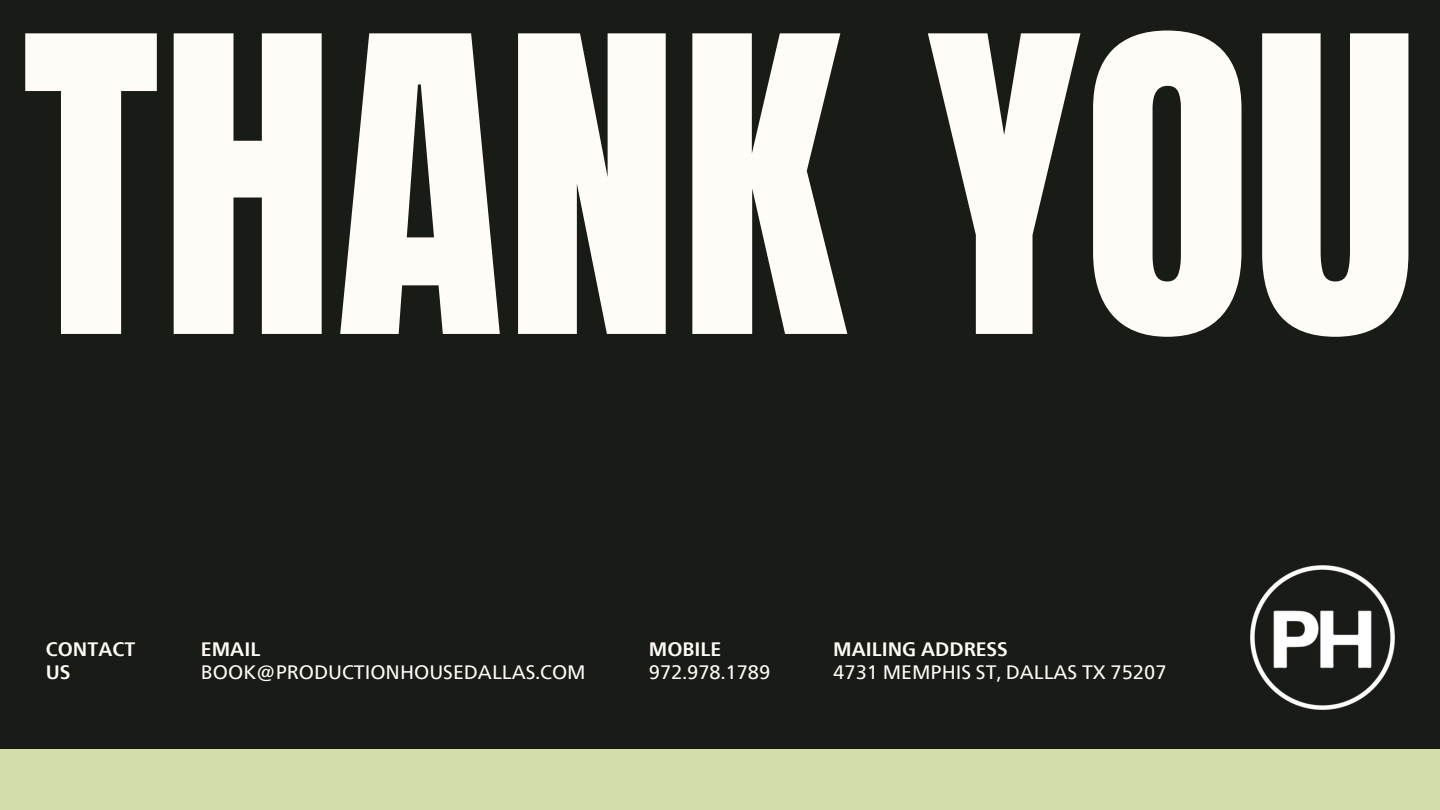
<style>
.page{position:relative;width:1440px;height:810px;background:#191b17}
.page>*{position:absolute;margin:0;border:0;box-sizing:border-box;transform-origin:0 0}
.t1{font:350px "Anton";color:#fffcf8}
.t2{font:19.4px "Neue Frutiger Devanagari";color:#fffcf8}
.t3{font:700 19.4px/23.1px "Neue Frutiger Devanagari";color:#fffcf8}
</style>
<div class="page">
<img style="left:1251px;top:566px;width:143px;height:143px">
<div style="left:0;top:749px;width:1440px;height:61px;background:#d2deaa"></div>
<h2 class="t1" style="left:22px;top:-64px;width:1398px">THANK YOU</h2>
<p class="t3" style="left:46px;top:637px;width:91px">CONTACT<br>US</p>
<p class="t3" style="left:201px;top:637px;width:61px">EMAIL</p>
<p class="t2" style="left:201px;top:656px;width:386px">BOOK@PRODUCTIONHOUSEDALLAS.COM</p>
<p class="t3" style="left:649px;top:637px;width:74px">MOBILE</p>
<p class="t2" style="left:649px;top:656px;width:123px">972.978.1789</p>
<p class="t3" style="left:833px;top:637px;width:176px">MAILING ADDRESS</p>
<p class="t2" style="left:833px;top:656px;width:335px">4731 MEMPHIS ST, DALLAS TX 75207</p>
</div>
